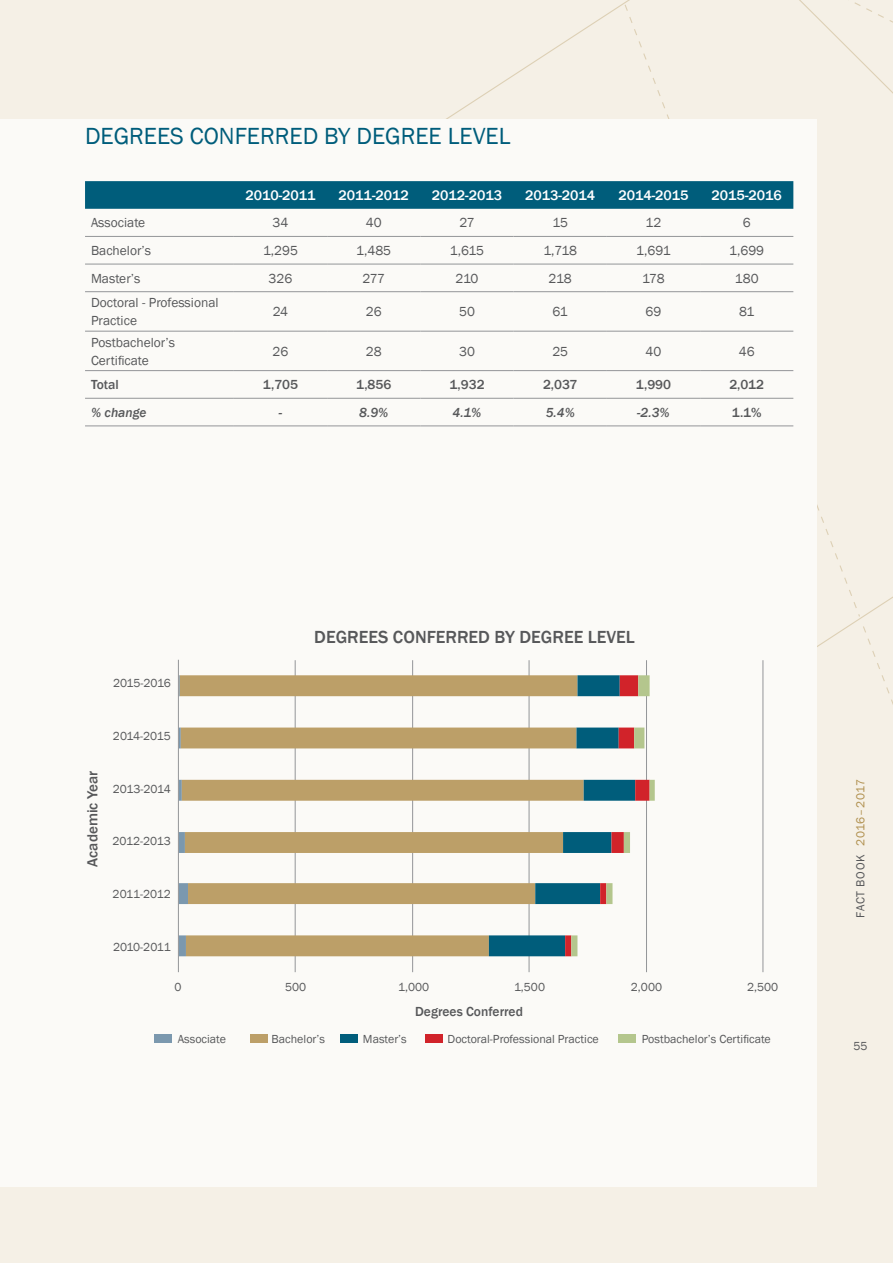
<style>
.page{position:relative;width:893px;height:1263px;background:#f5f0e6}
.page>*{position:absolute;margin:0;border:0;box-sizing:border-box;transform-origin:0 0}
.t1{font:24px "Franklin Gothic";color:#005d7b}
.t2{font:500 18px "Franklin Gothic";color:#57585a}
.t3{font:500 15px "Franklin Gothic";color:#57585a}
.t4{font:500 14.25px "Franklin Gothic";color:#fff}
.t5{font:13.5px/18px "Franklin Gothic";color:#57585a}
.t6{font:500 13.5px "Franklin Gothic";color:#57585a}
.t7{font:italic 500 13.5px "Franklin Gothic";color:#57585a}
.t8{font:12px "Franklin Gothic";color:#57585a}
.t9{font:12px "Franklin Gothic";letter-spacing:-.025em;color:#57585a}
.t10{font:12px "Franklin Gothic";letter-spacing:.045em;color:#b0904e}
.t11{font:12px "Franklin Gothic";letter-spacing:-.02em;color:#57585a}
.s1{color:#57585a}
</style>
<div class="page">
<div style="left:0;top:119px;width:816px;height:1067px;background:#fbfaf7"></div>
<svg style="left:85px;top:181px;width:708px;height:28px;background:#035e7c"></svg>
<hr style="left:85px;top:236px;width:149px;height:1px;background:#939598">
<hr style="left:234px;top:236px;width:93px;height:1px;background:#939598">
<hr style="left:327px;top:236px;width:93px;height:1px;background:#939598">
<hr style="left:420px;top:236px;width:94px;height:1px;background:#939598">
<hr style="left:514px;top:236px;width:93px;height:1px;background:#939598">
<hr style="left:607px;top:236px;width:93px;height:1px;background:#939598">
<hr style="left:700px;top:236px;width:93px;height:1px;background:#939598">
<hr style="left:85px;top:264px;width:149px;height:1px;background:#939598">
<hr style="left:234px;top:264px;width:93px;height:1px;background:#939598">
<hr style="left:327px;top:264px;width:93px;height:1px;background:#939598">
<hr style="left:420px;top:264px;width:94px;height:1px;background:#939598">
<hr style="left:514px;top:264px;width:93px;height:1px;background:#939598">
<hr style="left:607px;top:264px;width:93px;height:1px;background:#939598">
<hr style="left:700px;top:264px;width:93px;height:1px;background:#939598">
<hr style="left:85px;top:291px;width:149px;height:1px;background:#939598">
<hr style="left:234px;top:291px;width:93px;height:1px;background:#939598">
<hr style="left:327px;top:291px;width:93px;height:1px;background:#939598">
<hr style="left:420px;top:291px;width:94px;height:1px;background:#939598">
<hr style="left:514px;top:291px;width:93px;height:1px;background:#939598">
<hr style="left:607px;top:291px;width:93px;height:1px;background:#939598">
<hr style="left:700px;top:291px;width:93px;height:1px;background:#939598">
<hr style="left:85px;top:331px;width:149px;height:1px;background:#939598">
<hr style="left:234px;top:331px;width:93px;height:1px;background:#939598">
<hr style="left:327px;top:331px;width:93px;height:1px;background:#939598">
<hr style="left:420px;top:331px;width:94px;height:1px;background:#939598">
<hr style="left:514px;top:331px;width:93px;height:1px;background:#939598">
<hr style="left:607px;top:331px;width:93px;height:1px;background:#939598">
<hr style="left:700px;top:331px;width:93px;height:1px;background:#939598">
<hr style="left:85px;top:370px;width:149px;height:1px;background:#939598">
<hr style="left:234px;top:370px;width:93px;height:1px;background:#939598">
<hr style="left:327px;top:370px;width:93px;height:1px;background:#939598">
<hr style="left:420px;top:370px;width:94px;height:1px;background:#939598">
<hr style="left:514px;top:370px;width:93px;height:1px;background:#939598">
<hr style="left:607px;top:370px;width:93px;height:1px;background:#939598">
<hr style="left:700px;top:370px;width:93px;height:1px;background:#939598">
<hr style="left:85px;top:398px;width:149px;height:1px;background:#939598">
<hr style="left:234px;top:398px;width:93px;height:1px;background:#939598">
<hr style="left:327px;top:398px;width:93px;height:1px;background:#939598">
<hr style="left:420px;top:398px;width:94px;height:1px;background:#939598">
<hr style="left:514px;top:398px;width:93px;height:1px;background:#939598">
<hr style="left:607px;top:398px;width:93px;height:1px;background:#939598">
<hr style="left:700px;top:398px;width:93px;height:1px;background:#939598">
<hr style="left:85px;top:426px;width:149px;height:1px;background:#939598">
<hr style="left:234px;top:426px;width:93px;height:1px;background:#939598">
<hr style="left:327px;top:426px;width:93px;height:1px;background:#939598">
<hr style="left:420px;top:426px;width:94px;height:1px;background:#939598">
<hr style="left:514px;top:426px;width:93px;height:1px;background:#939598">
<hr style="left:607px;top:426px;width:93px;height:1px;background:#939598">
<hr style="left:700px;top:426px;width:93px;height:1px;background:#939598">
<hr style="left:295px;top:660px;width:1px;height:312px;background:#939598">
<hr style="left:412px;top:660px;width:1px;height:312px;background:#939598">
<hr style="left:529px;top:660px;width:1px;height:312px;background:#939598">
<hr style="left:646px;top:660px;width:1px;height:312px;background:#939598">
<hr style="left:763px;top:660px;width:1px;height:312px;background:#939598">
<svg style="left:179px;top:675px;width:1px;height:281px"></svg>
<svg style="left:180px;top:675px;width:309px;height:281px"></svg>
<svg style="left:489px;top:675px;width:166px;height:281px"></svg>
<hr style="left:178px;top:660px;width:1px;height:312px;background:#939598">
<div style="left:155px;top:1034px;width:17px;height:8px;background:#7b98ae"></div>
<div style="left:250px;top:1034px;width:18px;height:8px;background:#bc9f68"></div>
<div style="left:341px;top:1034px;width:17px;height:8px;background:#005d7b"></div>
<div style="left:425px;top:1034px;width:18px;height:8px;background:#d1232a"></div>
<div style="left:618px;top:1034px;width:17px;height:8px;background:#b4c68d"></div>
<h1 class="t1" style="left:85px;top:121px;width:427px">DEGREES CONFERRED BY DEGREE LEVEL</h1>
<p class="t4" style="left:245px;top:186px;width:72px">2010-2011</p>
<p class="t4" style="left:339px;top:186px;width:72px">2011-2012</p>
<p class="t4" style="left:432px;top:186px;width:72px">2012-2013</p>
<p class="t4" style="left:525px;top:186px;width:72px">2013-2014</p>
<p class="t4" style="left:618px;top:186px;width:72px">2014-2015</p>
<p class="t4" style="left:712px;top:186px;width:72px">2015-2016</p>
<p class="t5" style="left:91px;top:214px;width:56px">Associate</p>
<p class="t5" style="left:273px;top:214px;width:17px">34</p>
<p class="t5" style="left:366px;top:214px;width:17px">40</p>
<p class="t5" style="left:459px;top:214px;width:17px">27</p>
<p class="t5" style="left:552px;top:214px;width:17px">15</p>
<p class="t5" style="left:646px;top:214px;width:17px">12</p>
<p class="t5" style="left:743px;top:214px;width:9px">6</p>
<p class="t5" style="left:91px;top:242px;width:62px">Bachelor’s</p>
<p class="t5" style="left:263px;top:242px;width:36px">1,295</p>
<p class="t5" style="left:356px;top:242px;width:36px">1,485</p>
<p class="t5" style="left:450px;top:242px;width:36px">1,615</p>
<p class="t5" style="left:543px;top:242px;width:35px">1,718</p>
<p class="t5" style="left:636px;top:242px;width:36px">1,691</p>
<p class="t5" style="left:729px;top:242px;width:36px">1,699</p>
<p class="t5" style="left:91px;top:269px;width:51px">Master’s</p>
<p class="t5" style="left:269px;top:269px;width:25px">326</p>
<p class="t5" style="left:362px;top:269px;width:24px">277</p>
<p class="t5" style="left:456px;top:269px;width:24px">210</p>
<p class="t5" style="left:549px;top:269px;width:25px">218</p>
<p class="t5" style="left:642px;top:269px;width:24px">178</p>
<p class="t5" style="left:735px;top:269px;width:25px">180</p>
<p class="t5" style="left:91px;top:294px;width:129px">Doctoral - Professional<br>Practice</p>
<p class="t5" style="left:273px;top:303px;width:17px">24</p>
<p class="t5" style="left:366px;top:303px;width:17px">26</p>
<p class="t5" style="left:459px;top:303px;width:17px">50</p>
<p class="t5" style="left:553px;top:303px;width:17px">61</p>
<p class="t5" style="left:646px;top:303px;width:17px">69</p>
<p class="t5" style="left:739px;top:303px;width:17px">81</p>
<p class="t5" style="left:91px;top:333px;width:86px">Postbachelor’s<br>Certificate</p>
<p class="t5" style="left:273px;top:342px;width:17px">26</p>
<p class="t5" style="left:366px;top:342px;width:17px">28</p>
<p class="t5" style="left:459px;top:342px;width:17px">30</p>
<p class="t5" style="left:552px;top:342px;width:17px">25</p>
<p class="t5" style="left:646px;top:342px;width:17px">40</p>
<p class="t5" style="left:739px;top:342px;width:17px">46</p>
<p class="t6" style="left:91px;top:376px;width:29px">Total</p>
<p class="t6" style="left:263px;top:376px;width:37px">1,705</p>
<p class="t6" style="left:356px;top:376px;width:37px">1,856</p>
<p class="t6" style="left:449px;top:376px;width:37px">1,932</p>
<p class="t6" style="left:543px;top:376px;width:36px">2,037</p>
<p class="t6" style="left:636px;top:376px;width:37px">1,990</p>
<p class="t6" style="left:729px;top:376px;width:36px">2,012</p>
<p class="t7" style="left:91px;top:404px;width:57px">% change</p>
<p class="t7" style="left:279px;top:404px;width:5px">-</p>
<p class="t7" style="left:359px;top:404px;width:31px">8.9%</p>
<p class="t7" style="left:453px;top:404px;width:30px">4.1%</p>
<p class="t7" style="left:546px;top:404px;width:31px">5.4%</p>
<p class="t7" style="left:637px;top:404px;width:34px">-2.3%</p>
<p class="t6" style="left:732px;top:404px;width:31px">1.1%</p>
<p class="t9" style="left:113px;top:676px;width:59px">2015-2016</p>
<p class="t3" style="left:83px;top:866px;width:97px;rotate:-90deg">Academic Year</p>
<p class="t9" style="left:113px;top:728px;width:59px">2014-2015</p>
<p class="t11" style="left:113px;top:781px;width:59px">2013-2014</p>
<p class="t8" style="left:113px;top:834px;width:60px">2012-2013</p>
<p class="t8" style="left:113px;top:886px;width:60px">2011-2012</p>
<h2 class="t2" style="left:314px;top:626px;width:322px">DEGREES CONFERRED BY DEGREE LEVEL</h2>
<p class="t9" style="left:113px;top:939px;width:59px">2010-2011</p>
<p class="t8" style="left:174px;top:979px;width:9px">0</p>
<p class="t8" style="left:285px;top:979px;width:23px">500</p>
<p class="t8" style="left:398px;top:979px;width:33px">1,000</p>
<p class="t8" style="left:514px;top:979px;width:33px">1,500</p>
<p class="t8" style="left:631px;top:979px;width:33px">2,000</p>
<p class="t8" style="left:747px;top:979px;width:33px">2,500</p>
<p class="t6" style="left:415px;top:1003px;width:109px">Degrees Conferred</p>
<p class="t8" style="left:178px;top:1031px;width:50px">Associate</p>
<p class="t8" style="left:272px;top:1031px;width:55px">Bachelor’s</p>
<p class="t8" style="left:363px;top:1031px;width:45px">Master’s</p>
<p class="t8" style="left:448px;top:1031px;width:153px">Doctoral-Professional Practice</p>
<p class="t8" style="left:642px;top:1031px;width:131px">Postbachelor’s Certificate</p>
<p class="t10" style="left:853px;top:917px;width:140px;rotate:-90deg"><span class="s1">FACT BOOK</span> 2016–2017</p>
<p class="t8" style="left:853px;top:1039px;width:16px">55</p>
</div>
